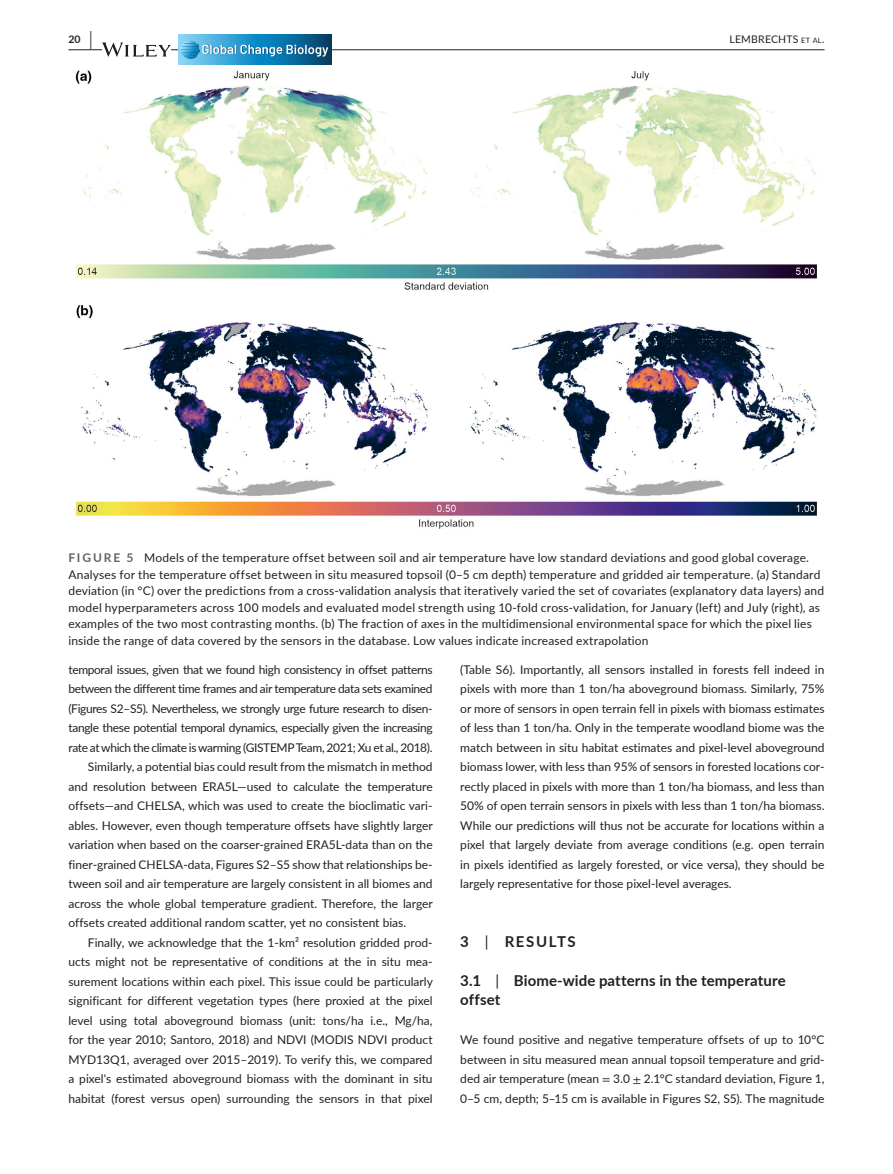
<style>
.page{position:relative;width:893px;height:1174px;background:#fff}
.page>*{position:absolute;margin:0;border:0;box-sizing:border-box;transform-origin:0 0}
.t1{font:700 15px/19.5px "Lato";letter-spacing:.01em;color:#231f20}
.t2{font:700 15px "Lato";letter-spacing:.105em;color:#231f20}
.t3{font:12px/19.5px "Lato";color:#231f20;text-align:justify}
.t4{font:12px "Lato";letter-spacing:-.03em;color:#231f20}
.t5{font:10.5px "Lato";letter-spacing:.02em;color:#231f20}
.t6{font:700 10.5px "Lato";color:#231f20}
.s1{font-size:19.5px}
.s2{font-size:7.35px}
.s3{font-weight:700;color:#636366}
.s4{font-weight:400}
.s5{font-family:"STIX"}
</style>
<div class="page">
<hr style="left:68px;top:49px;width:756px;height:1px;background:#231f20">
<svg style="left:102px;top:42px;width:69px;height:15px"></svg>
<svg style="left:178px;top:64px;width:153px;height:1px"></svg>
<svg style="left:178px;top:35px;width:153px;height:29px;background:#2c8dbc"></svg>
<svg style="left:180px;top:40px;width:149px;height:19px;background:#4799c1"></svg>
<img style="left:74px;top:70px;width:743px;height:459px">
<p class="t6" style="left:68px;top:31px;width:25px">20 <span class="s1">|</span></p>
<p class="t5" style="left:730px;top:31px;width:96px">LEMBRECHTS <span class="s2">et al</span>.</p>
<p class="t3" style="left:68px;top:549px;width:757px;line-height:16.5px;text-align:left"><span class="s3">FIGURE 5</span> Models of the temperature offset between soil and air temperature have low standard deviations and good global coverage.<br>Analyses for the temperature offset between in situ measured topsoil (0–5 cm depth) temperature and gridded air temperature. (a) Standard deviation (in °C) over the predictions from a cross-validation analysis that iteratively varied the set of covariates (explanatory data layers) and model hyperparameters across 100 models and evaluated model strength using 10-fold cross-validation, for January (left) and July (right), as examples of the two most contrasting months. (b) The fraction of axes in the multidimensional environmental space for which the pixel lies inside the range of data covered by the sensors in the database. Low values indicate increased extrapolation</p>
<p class="t4" style="left:68px;top:661px;width:366px">temporal issues, given that we found high consistency in offset patterns</p>
<p class="t4" style="left:68px;top:680px;width:366px">between the different time frames and air temperature data sets examined</p>
<p class="t4" style="left:68px;top:700px;width:366px">(Figures S2–S5). Nevertheless, we strongly urge future research to disen-</p>
<p class="t4" style="left:68px;top:719px;width:366px">tangle these potential temporal dynamics, especially given the increasing</p>
<p class="t4" style="left:68px;top:739px;width:366px">rate at which the climate is warming (GISTEMP Team, 2021; Xu et al., 2018).</p>
<p class="t3" style="left:88px;top:756px;width:346px">Similarly, a potential bias could result from the mismatch in method</p>
<p class="t3" style="left:68px;top:776px;width:366px">and resolution between ERA5L—used to calculate the temperature</p>
<p class="t3" style="left:68px;top:795px;width:366px">offsets—and CHELSA, which was used to create the bioclimatic vari-</p>
<p class="t3" style="left:68px;top:815px;width:366px">ables. However, even though temperature offsets have slightly larger</p>
<p class="t3" style="left:68px;top:834px;width:366px">variation when based on the coarser-grained ERA5L-data than on the</p>
<p class="t3" style="left:68px;top:854px;width:366px">finer-grained CHELSA-data, Figures S2–S5 show that relationships be-</p>
<p class="t3" style="left:68px;top:873px;width:366px">tween soil and air temperature are largely consistent in all biomes and</p>
<p class="t3" style="left:68px;top:893px;width:366px">across the whole global temperature gradient. Therefore, the larger</p>
<p class="t3" style="left:68px;top:912px;width:339px">offsets created additional random scatter, yet no consistent bias.</p>
<p class="t3" style="left:88px;top:932px;width:346px">Finally, we acknowledge that the 1-km² resolution gridded prod-</p>
<p class="t3" style="left:68px;top:951px;width:366px">ucts might not be representative of conditions at the in situ mea-</p>
<p class="t3" style="left:68px;top:971px;width:366px">surement locations within each pixel. This issue could be particularly</p>
<p class="t3" style="left:68px;top:990px;width:366px">significant for different vegetation types (here proxied at the pixel</p>
<p class="t3" style="left:68px;top:1010px;width:366px">level using total aboveground biomass (unit: tons/ha i.e., Mg/ha,</p>
<p class="t3" style="left:68px;top:1029px;width:366px">for the year 2010; Santoro, 2018) and NDVI (MODIS NDVI product</p>
<p class="t3" style="left:68px;top:1049px;width:366px">MYD13Q1, averaged over 2015–2019). To verify this, we compared</p>
<p class="t3" style="left:68px;top:1068px;width:366px">a pixel's estimated aboveground biomass with the dominant in situ</p>
<p class="t3" style="left:68px;top:1088px;width:366px">habitat (forest versus open) surrounding the sensors in that pixel</p>
<p class="t3" style="left:460px;top:659px;width:366px">(Table S6). Importantly, all sensors installed in forests fell indeed in pixels with more than 1 ton/ha aboveground biomass. Similarly, 75% or more of sensors in open terrain fell in pixels with biomass estimates of less than 1 ton/ha. Only in the temperate woodland biome was the match between in situ habitat estimates and pixel-level aboveground biomass lower, with less than 95% of sensors in forested locations cor&shy;rectly placed in pixels with more than 1 ton/ha biomass, and less than 50% of open terrain sensors in pixels with less than 1 ton/ha biomass.<br>While our predictions will thus not be accurate for locations within a pixel that largely deviate from average conditions (e.g. open terrain in pixels identified as largely forested, or vice versa), they should be largely representative for those pixel-level averages.</p>
<p class="t2" style="left:460px;top:930px;width:117px">3 <span class="s4">|</span> RESULTS</p>
<p class="t1" style="left:460px;top:970px;width:327px">3.1 <span class="s4">|</span> Biome-wide patterns in the temperature offset</p>
<p class="t3" style="left:460px;top:1029px;width:366px">We found positive and negative temperature offsets of up to 10°C between in situ measured mean annual topsoil temperature and grid&shy;ded air temperature (mean <span class="s5">=</span> 3.0 <span class="s5">±</span> 2.1°C standard deviation, Figure 1, 0–5 cm, depth; 5–15 cm is available in Figures S2, S5). The magnitude</p>
</div>
